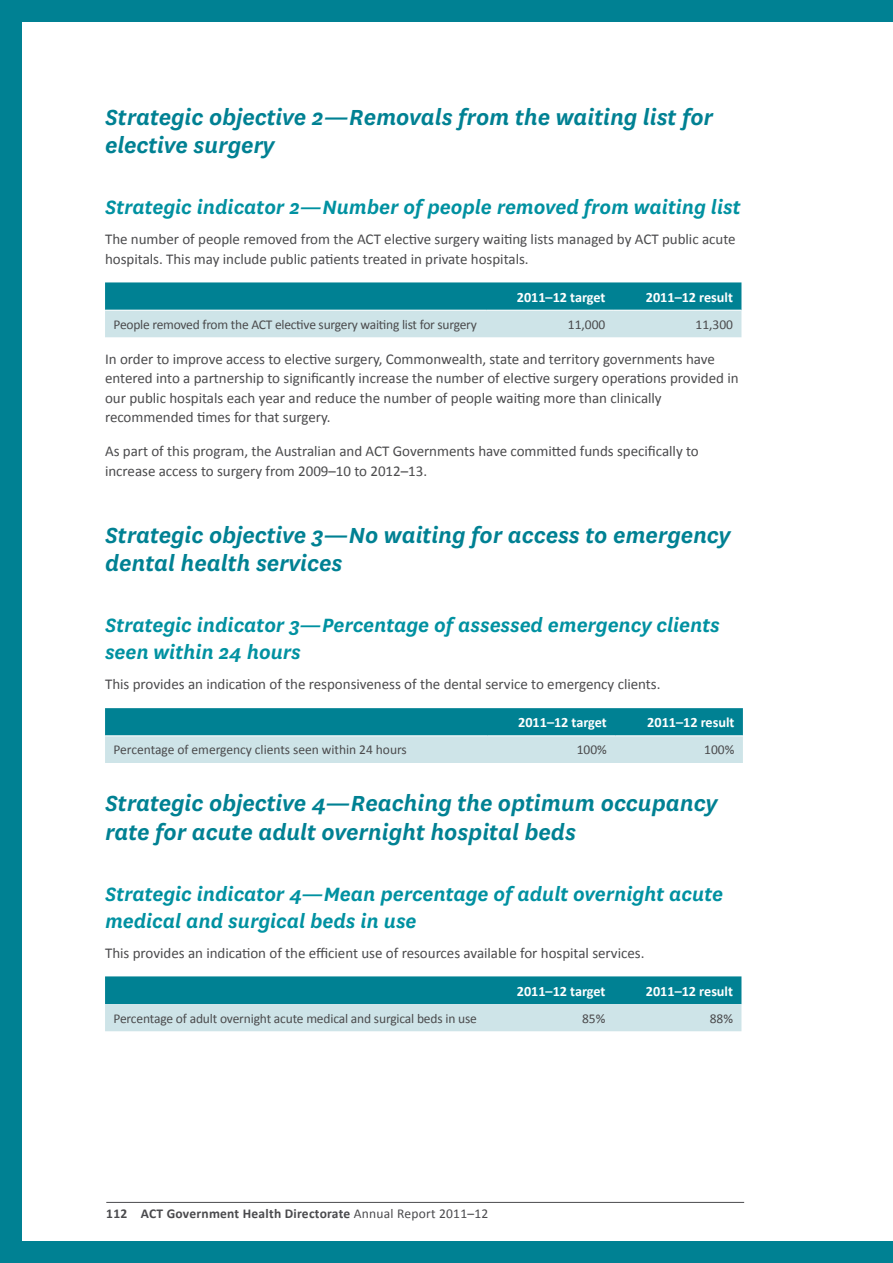
<style>
.page{position:relative;width:893px;height:1263px;background:#fff}
.page>*{position:absolute;margin:0;border:0;box-sizing:border-box;transform-origin:0 0}
.t1{font:italic 600 25.5px/28.5px "National";color:#008193}
.t2{font:italic 600 22.5px/27px "National";color:#0091a1}
.t3{font:15px/19.5px "Calibri";color:#4b4b4d}
.t4{font:700 14.25px "Calibri";letter-spacing:-.005em;color:#fff}
.t5{font:13.5px "Calibri";letter-spacing:-.01em;color:#4b4b4d}
.t6{font:700 13.5px "Calibri";letter-spacing:.015em;color:#4a4a4d}
.s1{font-weight:400}
</style>
<div class="page">
<hr style="left:106px;top:1202px;width:638px;height:1px;background:#4a4a4d">
<div style="left:0;top:0;width:893px;height:21px;background:#008193"></div>
<div style="left:0;top:1242px;width:893px;height:21px;background:#008193"></div>
<div style="left:0;top:0;width:21px;height:1263px;background:#008193"></div>
<svg style="left:105px;top:282px;width:636px;height:55px;background:#67b2bd"></svg>
<hr style="left:105px;top:310px;width:381px;height:1px;background:#fff">
<hr style="left:486px;top:310px;width:128px;height:1px;background:#fff">
<hr style="left:614px;top:310px;width:127px;height:1px;background:#fff">
<svg style="left:105px;top:708px;width:638px;height:55px;background:#68b3bd"></svg>
<hr style="left:105px;top:735px;width:383px;height:1px;background:#fff">
<hr style="left:488px;top:735px;width:127px;height:1px;background:#fff">
<hr style="left:615px;top:735px;width:128px;height:1px;background:#fff">
<svg style="left:105px;top:976px;width:636px;height:55px;background:#67b2bd"></svg>
<h1 class="t1" style="left:105px;top:101px;width:609px">Strategic objective 2—Removals from the waiting list for elective surgery</h1>
<h2 class="t2" style="left:105px;top:192px;width:637px">Strategic indicator 2—Number of people removed from waiting list</h2>
<p class="t3" style="left:105px;top:229px;width:632px">The number of people removed from the ACT elective surgery waiting lists managed by ACT public acute hospitals. This may include public patients treated in private hospitals.</p>
<p class="t4" style="left:517px;top:288px;width:90px">2011–12 target</p>
<p class="t4" style="left:646px;top:288px;width:89px">2011–12 result</p>
<p class="t5" style="left:114px;top:316px;width:365px">People removed from the ACT elective surgery waiting list for surgery</p>
<p class="t5" style="left:568px;top:316px;width:39px">11,000</p>
<p class="t5" style="left:696px;top:316px;width:39px">11,300</p>
<p class="t3" style="left:105px;top:348px;width:635px">In order to improve access to elective surgery, Commonwealth, state and territory governments have entered into a partnership to significantly increase the number of elective surgery operations provided in our public hospitals each year and reduce the number of people waiting more than clinically recommended times for that surgery.</p>
<p class="t3" style="left:105px;top:441px;width:595px">As part of this program, the Australian and ACT Governments have committed funds specifically to increase access to surgery from 2009–10 to 2012–13.</p>
<h1 class="t1" style="left:105px;top:519px;width:627px">Strategic objective 3—No waiting for access to emergency dental health services</h1>
<h2 class="t2" style="left:105px;top:611px;width:616px">Strategic indicator 3—Percentage of assessed emergency clients seen within 24 hours</h2>
<p class="t3" style="left:105px;top:674px;width:557px">This provides an indication of the responsiveness of the dental service to emergency clients.</p>
<p class="t4" style="left:518px;top:714px;width:90px">2011–12 target</p>
<p class="t4" style="left:647px;top:714px;width:89px">2011–12 result</p>
<p class="t5" style="left:114px;top:742px;width:295px">Percentage of emergency clients seen within 24 hours</p>
<p class="t5" style="left:577px;top:742px;width:32px">100%</p>
<p class="t5" style="left:704px;top:742px;width:32px">100%</p>
<h1 class="t1" style="left:105px;top:787px;width:614px">Strategic objective 4—Reaching the optimum occupancy rate for acute adult overnight hospital beds</h1>
<h2 class="t2" style="left:105px;top:879px;width:619px">Strategic indicator 4—Mean percentage of adult overnight acute medical and surgical beds in use</h2>
<p class="t3" style="left:105px;top:942px;width:541px">This provides an indication of the efficient use of resources available for hospital services.</p>
<p class="t4" style="left:517px;top:982px;width:90px">2011–12 target</p>
<p class="t4" style="left:646px;top:982px;width:89px">2011–12 result</p>
<p class="t5" style="left:114px;top:1010px;width:365px">Percentage of adult overnight acute medical and surgical beds in use</p>
<p class="t5" style="left:582px;top:1010px;width:25px">85%</p>
<p class="t5" style="left:710px;top:1010px;width:25px">88%</p>
<p class="t6" style="left:106px;top:1205px;width:384px">112 ACT Government Health Directorate <span class="s1">Annual Report 2011–12</span></p>
</div>
